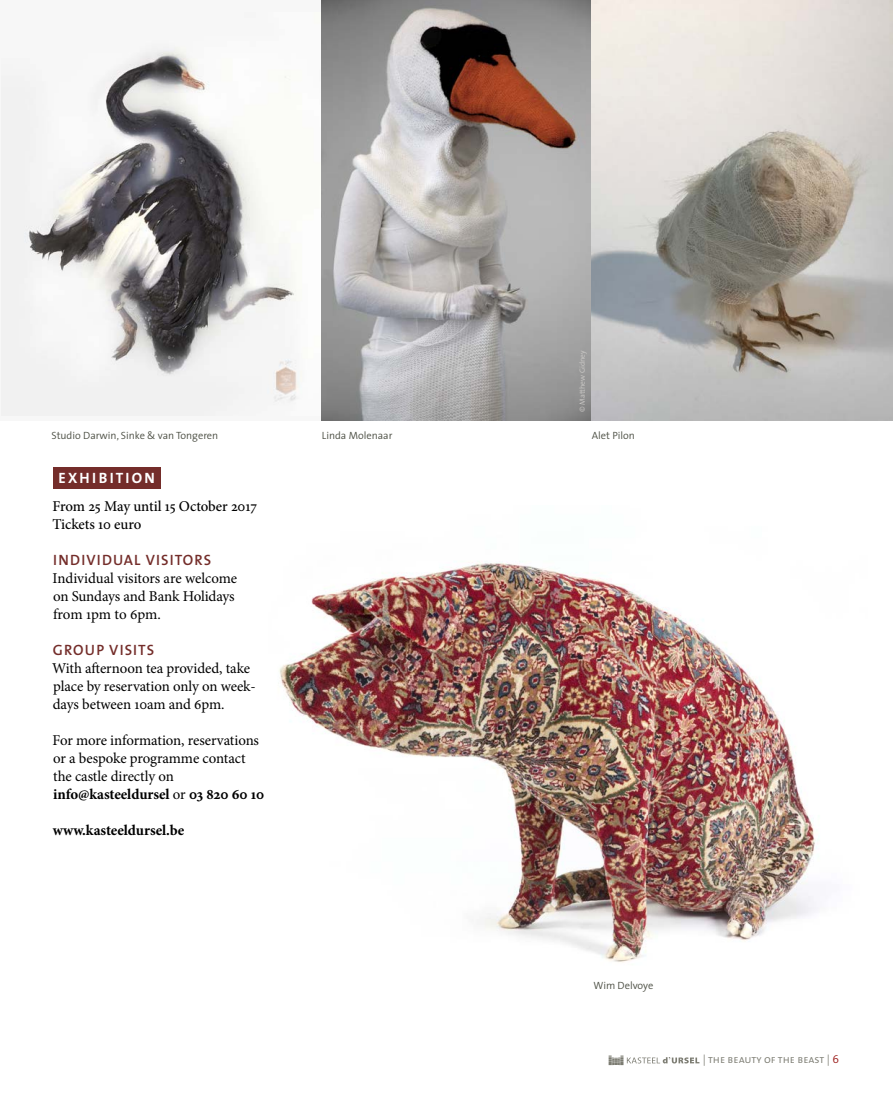
<style>
.page{position:relative;width:893px;height:1106px;background:#fff}
.page>*{position:absolute;margin:0;border:0;box-sizing:border-box;transform-origin:0 0}
.t1{font:15px/18px "Minion Pro";letter-spacing:-.005em;color:#000}
.t2{font:500 15px/18px "Minion Pro";letter-spacing:-.005em;color:#000}
.t3{font:600 15px "The Sans";letter-spacing:.075em;color:#742d2a}
.t4{font:700 15px "Minion Pro";letter-spacing:-.005em;color:#000}
.t5{font:15px "The Sans Bold Caps";letter-spacing:.15em;color:#fff}
.t6{font:11.25px "The Sans Semi Light Caps";color:#7c7c72}
.t7{font:300 10.5px "The Sans";color:#4b4e43}
.t8{font:300 7.5px "The Sans";color:#ceccc9}
.s1{font-weight:700}
.s2{font-family:"The Sans";font-weight:300;color:#9b1b19}
</style>
<div class="page">
<div style="left:0;top:0;width:347px;height:420px;background:#f7f7f7"></div>
<img style="left:25px;top:51px;width:272px;height:350px">
<img style="left:321px;top:0;width:572px;height:420px">
<img style="left:279px;top:561px;width:539px;height:401px">
<div style="left:53px;top:467px;width:108px;height:21px;background:#742d2a"></div>
<svg style="left:609px;top:1055px;width:90px;height:10px"></svg>
<p class="t8" style="left:576px;top:412px;width:63px;rotate:-90deg">© Matthew Gidney</p>
<p class="t7" style="left:51px;top:426px;width:168px">Studio Darwin, Sinke &amp; van Tongeren</p>
<p class="t7" style="left:322px;top:426px;width:72px">Linda Molenaar</p>
<p class="t7" style="left:592px;top:426px;width:45px">Alet Pilon</p>
<p class="t5" style="left:59px;top:465px;width:98px">EXHIBITION</p>
<p class="t2" style="left:52px;top:497px;width:206px">From 25 May until 15 October 2017<br>Tickets 10 euro</p>
<p class="t3" style="left:53px;top:547px;width:160px">INDIVIDUAL VISITORS</p>
<p class="t1" style="left:53px;top:569px;width:186px">Individual visitors are welcome on Sundays and Bank Holidays from 1pm to 6pm.</p>
<p class="t3" style="left:53px;top:637px;width:103px">GROUP VISITS</p>
<p class="t1" style="left:52px;top:659px;width:205px">With afternoon tea provided, take place by reservation only on week&shy;days between 10am and 6pm.</p>
<p class="t1" style="left:53px;top:731px;width:213px">For more information, reservations or a bespoke programme contact the castle directly on <span class="s1">info@kasteeldursel</span> or <span class="s1">03 820 60 10</span></p>
<p class="t4" style="left:53px;top:819px;width:133px">www.kasteeldursel.be</p>
<p class="t7" style="left:593px;top:977px;width:61px">Wim Delvoye</p>
<p class="t6" style="left:703px;top:1050px;width:138px">| the beauty of the beast | <span class="s2">6</span></p>
</div>
